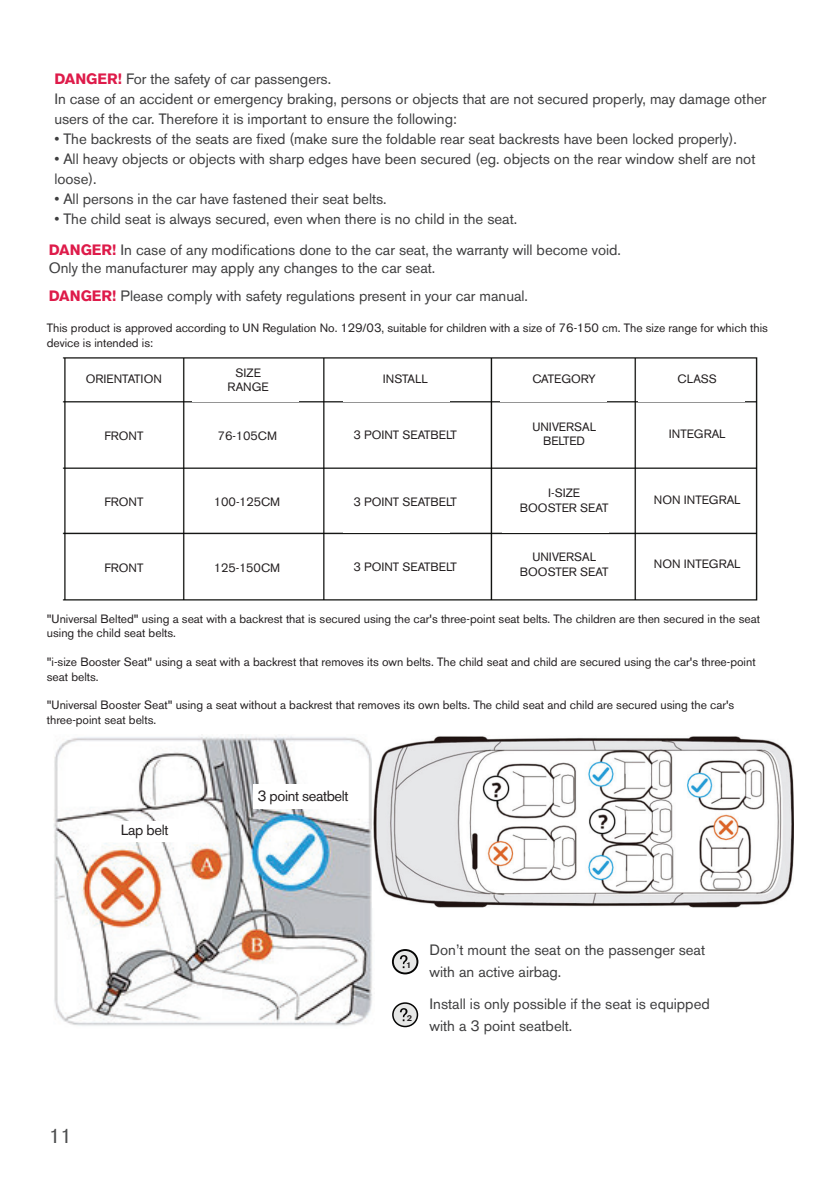
<style>
.page{position:relative;width:840px;height:1191px;background:#fff}
.page>*{position:absolute;margin:0;border:0;box-sizing:border-box;transform-origin:0 0}
.t1{font:20px "Volvo Sans Pro";color:#4e4f50}
.t2{font:14.8px/20px "Volvo Sans Pro";color:#3e3e3f}
.t3{font:14.6px "Volvo Sans Pro";letter-spacing:-.025em;color:#231f20}
.t4{font:12px/14.4px "Volvo Sans Pro";color:#231f20}
.t5{font:700 8px "Volvo Sans Pro";color:#231f20}
.s1{font-weight:700;color:#de1b4a}
</style>
<div class="page">
<img style="left:54px;top:734px;width:318px;height:292px">
<div style="left:253px;top:784px;width:98px;height:24px;background:#fff"></div>
<div style="left:100px;top:820px;width:98px;height:21px;background:#fff"></div>
<svg style="left:392px;top:950px;width:25px;height:23px"></svg>
<div style="left:391px;top:949px;width:27px;height:25px;border:2px solid #050504;border-radius:50%"></div>
<svg style="left:399px;top:955px;width:8px;height:13px"></svg>
<div style="left:392px;top:1003px;width:25px;height:23px;background:#e6e7e6;border-radius:50%"></div>
<div style="left:392px;top:1002px;width:26px;height:25px;border:2px solid #050504;border-radius:50%"></div>
<svg style="left:399px;top:1008px;width:8px;height:13px"></svg>
<img style="left:373px;top:736px;width:419px;height:172px">
<img style="left:62px;top:357px;width:696px;height:244px">
<div style="left:73px;top:366px;width:106px;height:28px;background:#fff"></div>
<div style="left:67px;top:419px;width:106px;height:29px;background:#fff"></div>
<div style="left:73px;top:480px;width:106px;height:29px;background:#fff"></div>
<div style="left:67px;top:549px;width:106px;height:29px;background:#fff"></div>
<div style="left:342px;top:361px;width:107px;height:41px;background:#fff"></div>
<div style="left:499px;top:361px;width:107px;height:41px;background:#fff"></div>
<div style="left:637px;top:361px;width:107px;height:41px;background:#fff"></div>
<div style="left:192px;top:361px;width:107px;height:41px;background:#fff"></div>
<div style="left:190px;top:419px;width:107px;height:29px;background:#fff"></div>
<div style="left:342px;top:404px;width:107px;height:61px;background:#fff"></div>
<div style="left:342px;top:472px;width:107px;height:60px;background:#fff"></div>
<div style="left:342px;top:536px;width:107px;height:61px;background:#fff"></div>
<div style="left:501px;top:536px;width:107px;height:61px;background:#fff"></div>
<div style="left:501px;top:472px;width:107px;height:60px;background:#fff"></div>
<div style="left:501px;top:404px;width:107px;height:61px;background:#fff"></div>
<div style="left:637px;top:404px;width:107px;height:61px;background:#fff"></div>
<div style="left:637px;top:471px;width:107px;height:60px;background:#fff"></div>
<div style="left:637px;top:536px;width:107px;height:61px;background:#fff"></div>
<div style="left:190px;top:477px;width:107px;height:48px;background:#fff"></div>
<div style="left:188px;top:542px;width:107px;height:48px;background:#fff"></div>
<p class="t2" style="left:54px;top:69px;width:713px"><span class="s1">DANGER!</span> For the safety of car passengers.<br>In case of an accident or emergency braking, persons or objects that are not secured properly, may damage other users of the car. Therefore it is important to ensure the following:</p>
<p class="t2" style="left:54px;top:129px;width:683px">• The backrests of the seats are fixed (make sure the foldable rear seat backrests have been locked properly).</p>
<p class="t2" style="left:54px;top:149px;width:702px">• All heavy objects or objects with sharp edges have been secured (eg. objects on the rear window shelf are not loose).</p>
<p class="t2" style="left:54px;top:189px;width:334px">• All persons in the car have fastened their seat belts.</p>
<p class="t2" style="left:54px;top:209px;width:464px">• The child seat is always secured, even when there is no child in the seat.</p>
<p class="t2" style="left:49px;top:241px;width:573px;line-height:18.2px"><span class="s1">DANGER!</span> In case of any modifications done to the car seat, the warranty will become void.<br>Only the manufacturer may apply any changes to the car seat.</p>
<p class="t2" style="left:49px;top:285px;width:480px"><span class="s1">DANGER!</span> Please comply with safety regulations present in your car manual.</p>
<p class="t4" style="left:47px;top:321px;width:722px">This product is approved according to UN Regulation No. 129/03, suitable for children with a size of 76-150 cm. The size range for which this device is intended is:</p>
<p class="t4" style="left:227px;top:365px;width:42px;text-align:center">SIZE<br>RANGE</p>
<p class="t4" style="left:86px;top:371px;width:78px">ORIENTATION</p>
<p class="t4" style="left:382px;top:371px;width:46px">INSTALL</p>
<p class="t4" style="left:532px;top:371px;width:65px">CATEGORY</p>
<p class="t4" style="left:677px;top:371px;width:41px">CLASS</p>
<p class="t4" style="left:104px;top:429px;width:40px">FRONT</p>
<p class="t4" style="left:217px;top:429px;width:61px">76-105CM</p>
<p class="t4" style="left:353px;top:428px;width:105px">3 POINT SEATBELT</p>
<p class="t4" style="left:104px;top:494px;width:40px">FRONT</p>
<p class="t4" style="left:214px;top:494px;width:68px">100-125CM</p>
<p class="t4" style="left:353px;top:495px;width:105px">3 POINT SEATBELT</p>
<p class="t4" style="left:532px;top:419px;width:65px;text-align:center">UNIVERSAL<br>BELTED</p>
<p class="t4" style="left:519px;top:486px;width:90px;text-align:center">I-SIZE<br>BOOSTER SEAT</p>
<p class="t4" style="left:104px;top:560px;width:40px">FRONT</p>
<p class="t4" style="left:214px;top:560px;width:67px">125-150CM</p>
<p class="t4" style="left:353px;top:559px;width:105px">3 POINT SEATBELT</p>
<p class="t4" style="left:519px;top:550px;width:90px;text-align:center">UNIVERSAL<br>BOOSTER SEAT</p>
<p class="t4" style="left:668px;top:427px;width:58px">INTEGRAL</p>
<p class="t4" style="left:653px;top:492px;width:88px">NON INTEGRAL</p>
<p class="t4" style="left:653px;top:557px;width:88px">NON INTEGRAL</p>
<p class="t4" style="left:47px;top:611px;width:714px">"Universal Belted" using a seat with a backrest that is secured using the car's three-point seat belts. The children are then secured in the seat using the child seat belts.</p>
<p class="t4" style="left:47px;top:655px;width:709px">"i-size Booster Seat" using a seat with a backrest that removes its own belts. The child seat and child are secured using the car's three-point seat belts.</p>
<p class="t4" style="left:47px;top:698px;width:688px">"Universal Booster Seat" using a seat without a backrest that removes its own belts. The child seat and child are secured using the car's three-point seat belts.</p>
<p class="t3" style="left:121px;top:821px;width:49px">Lap belt</p>
<h1 class="t1" style="left:49px;top:1124px;width:24px">11</h1>
<p class="t3" style="left:257px;top:787px;width:92px">3 point seatbelt</p>
<p class="t5" style="left:406px;top:960px;width:6px">1</p>
<p class="t5" style="left:406px;top:1013px;width:7px">2</p>
<p class="t2" style="left:429px;top:938px;width:277px;line-height:22.2px">Don’t mount the seat on the passenger seat with an active airbag.</p>
<p class="t2" style="left:429px;top:992px;width:281px;line-height:22.2px">Install is only possible if the seat is equipped with a 3 point seatbelt.</p>
</div>
